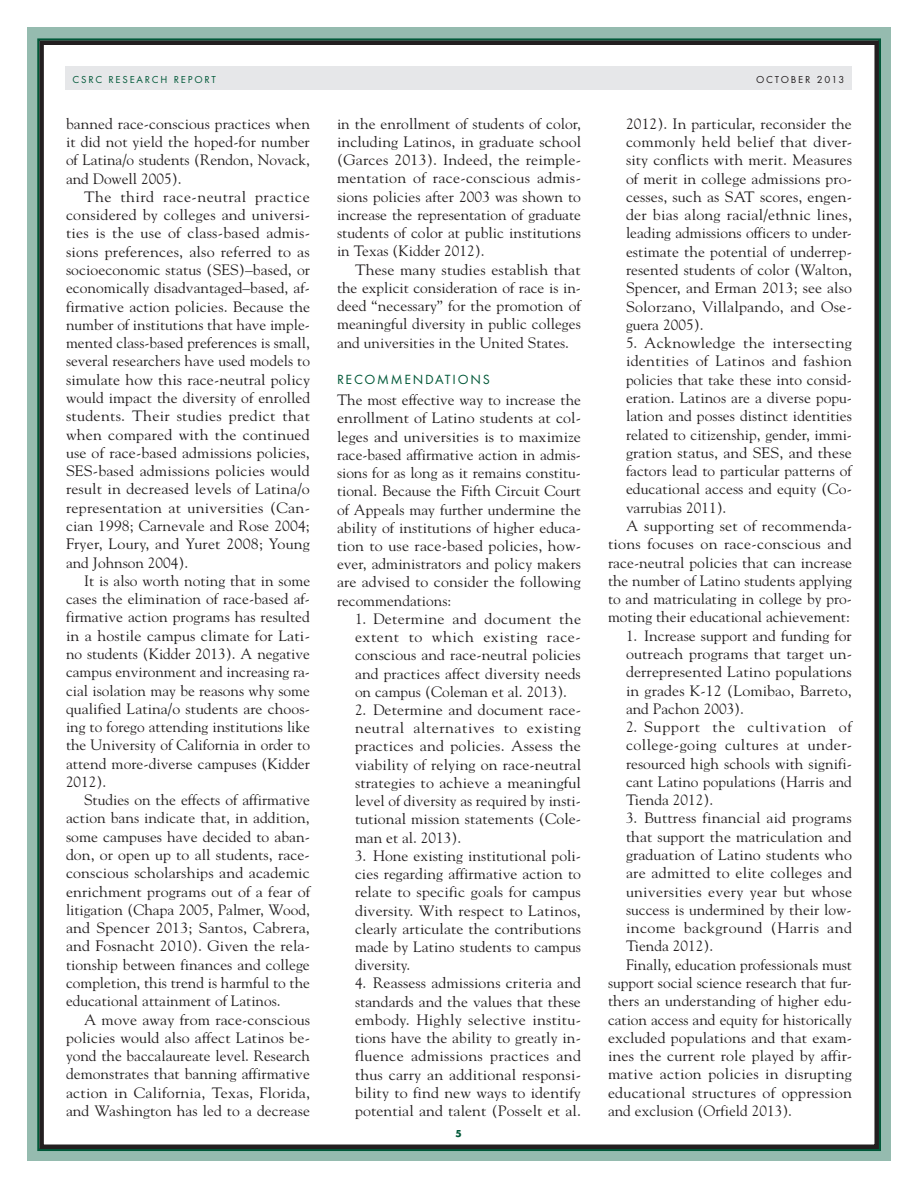
<style>
.page{position:relative;width:918px;height:1188px;background:#fff}
.page>*{position:absolute;margin:0;border:0;box-sizing:border-box;transform-origin:0 0}
._01body{font:15px/18.3px "Goudy";color:#231f20;text-align:justify}
._01body-2{font:15px/18.3px "Goudy";color:#231f20;text-align:justify;scale:1.06 1}
._01body_no_ind{font:15px/18.3px "Goudy";letter-spacing:.005em;color:#231f20;text-align:justify}
._01body-3{font:15px/18.3px "Goudy";color:#231f20;text-align:justify;scale:1.04 1}
._02sub1{font:13.8px "Futura T";letter-spacing:.125em;color:#005838}
.t1{font:10.5px "Futura T";letter-spacing:.17em;color:#005838}
.t2{font:10.5px "Futura T";letter-spacing:.17em;color:#231f20}
.t3{font:700 10.5px "Futura T";color:#005838}
</style>
<div class="page">
<div style="left:27px;top:27px;width:864px;height:1134px;border:12px solid #95bbaf"></div>
<div style="left:39px;top:40px;width:840px;height:1109px;border:4px solid #231f20"></div>
<div style="left:65px;top:66px;width:787px;height:24px;background:#e6e7e9"></div>
<p class="t1" style="left:73px;top:74px;width:145px">CSRC RESEARCH REPORT</p>
<p class="t2" style="left:756px;top:74px;width:90px">OCTOBER 2013</p>
<p class="_01body" style="left:66px;top:114px;width:246px">banned race-conscious practices when it did not yield the hoped-for number of Latina/o students (Rendon, Novack, and Dowell 2005).</p>
<p class="_01body-2" style="left:66px;top:187px;width:232px;text-indent:18px">The third race-neutral practice considered by colleges and universi&shy;ties is the use of class-based admis&shy;sions preferences, also referred to as socioeconomic status (SES)–based, or economically disadvantaged–based, af&shy;firmative action policies. Because the number of institutions that have imple&shy;mented class-based preferences is small, several researchers have used models to simulate how this race-neutral policy would impact the diversity of enrolled students. Their studies predict that when compared with the continued use of race-based admissions policies, SES-based admissions policies would result in decreased levels of Latina/o representation at universities (Can&shy;cian 1998; Carnevale and Rose 2004; Fryer, Loury, and Yuret 2008; Young and Johnson 2004).</p>
<p class="_01body" style="left:66px;top:571px;width:246px;text-indent:18px">It is also worth noting that in some cases the elimination of race-based af&shy;firmative action programs has resulted in a hostile campus climate for Lati&shy;no students (Kidder 2013). A negative campus environment and increasing ra&shy;cial isolation may be reasons why some qualified Latina/o students are choos&shy;ing to forego attending institutions like the University of California in order to attend more-diverse campuses (Kidder 2012).</p>
<p class="_01body" style="left:66px;top:790px;width:246px;text-indent:18px">Studies on the effects of affirmative action bans indicate that, in addition, some campuses have decided to aban&shy;don, or open up to all students, race&shy;conscious scholarships and academic enrichment programs out of a fear of litigation (Chapa 2005, Palmer, Wood, and Spencer 2013; Santos, Cabrera, and Fosnacht 2010). Given the rela&shy;tionship between finances and college completion, this trend is harmful to the educational attainment of Latinos.</p>
<p class="_01body-2" style="left:66px;top:1010px;width:232px;text-indent:18px">A move away from race-conscious policies would also affect Latinos be&shy;yond the baccalaureate level. Research demonstrates that banning affirmative action in California, Texas, Florida, and Washington has led to a decrease</p>
<p class="_01body" style="left:337px;top:114px;width:246px">in the enrollment of students of color, including Latinos, in graduate school (Garces 2013). Indeed, the reimple&shy;mentation of race-conscious admis&shy;sions policies after 2003 was shown to increase the representation of graduate students of color at public institutions in Texas (Kidder 2012).</p>
<p class="_01body-2" style="left:337px;top:260px;width:232px;text-indent:18px">These many studies establish that the explicit consideration of race is in&shy;deed “necessary” for the promotion of meaningful diversity in public colleges and universities in the United States.</p>
<p class="_02sub1" style="left:337px;top:371px;width:154px">RECOMMENDATIONS</p>
<p class="_01body_no_ind" style="left:337px;top:390px;width:246px">The most effective way to increase the enrollment of Latino students at col&shy;leges and universities is to maximize race-based affirmative action in admis&shy;sions for as long as it remains constitu&shy;tional. Because the Fifth Circuit Court of Appeals may further undermine the ability of institutions of higher educa&shy;tion to use race-based policies, how&shy;ever, administrators and policy makers are advised to consider the following recommendations:</p>
<p class="_01body" style="left:355px;top:609px;width:228px">1. Determine and document the extent to which existing race&shy;conscious and race-neutral policies and practices affect diversity needs on campus (Coleman et al. 2013).</p>
<p class="_01body" style="left:355px;top:700px;width:228px">2. Determine and document race&shy;neutral alternatives to existing practices and policies. Assess the viability of relying on race-neutral strategies to achieve a meaningful level of diversity as required by insti&shy;tutional mission statements (Cole&shy;man et al. 2013).</p>
<p class="_01body" style="left:355px;top:846px;width:228px">3. Hone existing institutional poli&shy;cies regarding affirmative action to relate to specific goals for campus diversity. With respect to Latinos, clearly articulate the contributions made by Latino students to campus diversity.</p>
<p class="_01body" style="left:355px;top:974px;width:228px">4. Reassess admissions criteria and standards and the values that these embody. Highly selective institu&shy;tions have the ability to greatly in&shy;fluence admissions practices and thus carry an additional responsi&shy;bility to find new ways to identify potential and talent (Posselt et al.</p>
<p class="t3" style="left:455px;top:1127px;width:8px">5</p>
<p class="_01body-3" style="left:626px;top:114px;width:219px">2012). In particular, reconsider the commonly held belief that diver&shy;sity conflicts with merit. Measures of merit in college admissions pro&shy;cesses, such as SAT scores, engen&shy;der bias along racial/ethnic lines, leading admissions officers to under&shy;estimate the potential of underrep&shy;resented students of color (Walton, Spencer, and Erman 2013; see also Solorzano, Villalpando, and Ose&shy;guera 2005).</p>
<p class="_01body" style="left:626px;top:333px;width:228px">5. Acknowledge the intersecting identities of Latinos and fashion policies that take these into consid&shy;eration. Latinos are a diverse popu&shy;lation and posses distinct identities related to citizenship, gender, immi&shy;gration status, and SES, and these factors lead to particular patterns of educational access and equity (Co&shy;varrubias 2011).</p>
<p class="_01body-2" style="left:608px;top:516px;width:232px;text-indent:18px">A supporting set of recommenda&shy;tions focuses on race-conscious and race-neutral policies that can increase the number of Latino students applying to and matriculating in college by pro&shy;moting their educational achievement:</p>
<p class="_01body" style="left:626px;top:626px;width:228px">1. Increase support and funding for outreach programs that target un&shy;derrepresented Latino populations in grades K-12 (Lomibao, Barreto, and Pachon 2003).</p>
<p class="_01body" style="left:626px;top:717px;width:228px">2. Support the cultivation of college-going cultures at under&shy;resourced high schools with signifi&shy;cant Latino populations (Harris and Tienda 2012).</p>
<p class="_01body" style="left:626px;top:809px;width:228px">3. Buttress financial aid programs that support the matriculation and graduation of Latino students who are admitted to elite colleges and universities every year but whose success is undermined by their low&shy;income background (Harris and Tienda 2012).</p>
<p class="_01body" style="left:608px;top:955px;width:246px;text-indent:18px">Finally, education professionals must support social science research that fur&shy;thers an understanding of higher edu&shy;cation access and equity for historically excluded populations and that exam&shy;ines the current role played by affir&shy;mative action policies in disrupting educational structures of oppression and exclusion (Orfield 2013).</p>
</div>
